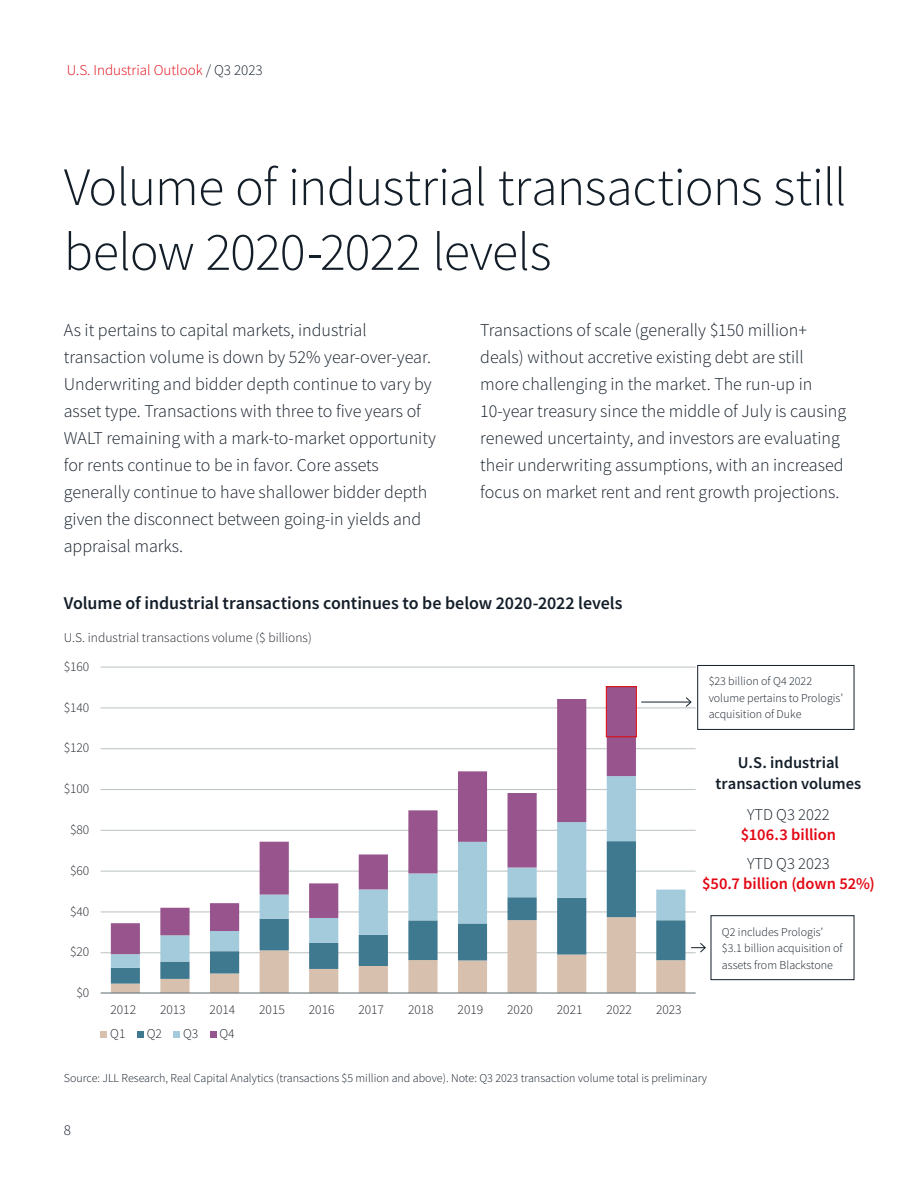
<style>
.page{position:relative;width:918px;height:1188px;background:#fff}
.page>*{position:absolute;margin:0;border:0;box-sizing:border-box;transform-origin:0 0}
.t1{font:300 54px/64.8px "Source Sans Pro";letter-spacing:-.015em;color:#141e29}
.t2{font:300 18px/27px "Source Sans Pro";color:#141e29}
.t3{font:600 18px "Source Sans Pro";letter-spacing:-.005em;color:#141e29}
.t4{font:600 16.5px "Source Sans Pro";color:#e30613}
.t5{font:600 16.5px/21px "Source Sans Pro";color:#141e29;text-align:center}
.t6{font:300 16.5px "Source Sans Pro";color:#141e29}
.t7{font:300 15px "Source Sans Pro";color:#e30613}
.t8{font:300 15px "Source Sans Pro";color:#141e29}
.t9{font:300 13.5px "Source Sans Pro";color:#1f232b}
.t10{font:300 12px/16.5px "Source Sans Pro";color:#131e29}
.t11{font:300 12px "Source Sans Pro";color:#141e29}
.s1{color:#141e29}
</style>
<div class="page">
<hr style="left:101px;top:952px;width:595px;height:1px;background:#c1c7c9">
<hr style="left:101px;top:911px;width:595px;height:1px;background:#c1c7c9">
<hr style="left:101px;top:871px;width:595px;height:1px;background:#c1c7c9">
<hr style="left:101px;top:830px;width:595px;height:1px;background:#c1c7c9">
<hr style="left:101px;top:789px;width:595px;height:1px;background:#c1c7c9">
<hr style="left:101px;top:748px;width:595px;height:1px;background:#c1c7c9">
<hr style="left:101px;top:707px;width:595px;height:1px;background:#c1c7c9">
<hr style="left:101px;top:667px;width:595px;height:1px;background:#c1c7c9">
<svg style="left:111px;top:984px;width:574px;height:8px;fill:#d8c0ae"></svg>
<svg style="left:111px;top:968px;width:574px;height:16px;fill:#d8c0ae"></svg>
<svg style="left:111px;top:829px;width:574px;height:139px"></svg>
<svg style="left:111px;top:687px;width:525px;height:267px"></svg>
<hr style="left:101px;top:992px;width:595px;height:2px;background:#6b787c">
<div style="left:101px;top:1031px;width:6px;height:7px;background:#d8c0ae"></div>
<div style="left:137px;top:1031px;width:7px;height:7px;background:#3f798f"></div>
<div style="left:173px;top:1031px;width:7px;height:7px;background:#a4cbdb"></div>
<div style="left:210px;top:1031px;width:7px;height:7px;background:#97548d"></div>
<div style="left:606px;top:686px;width:31px;height:51px;border:1px solid #dc0d15"></div>
<div style="left:698px;top:665px;width:156px;height:65px;border:1px solid #131e29"></div>
<div style="left:711px;top:916px;width:143px;height:64px;border:1px solid #131e29"></div>
<hr style="left:641px;top:702px;width:50px;height:1px;background:#131e29">
<svg style="left:686px;top:697px;width:5px;height:10px"></svg>
<svg style="left:691px;top:943px;width:15px;height:10px"></svg>
<p class="t7" style="left:67px;top:61px;width:198px">U.S. Industrial Outlook <span class="s1">/ Q3 2023</span></p>
<h1 class="t1" style="left:64px;top:155px;width:784px">Volume of industrial transactions still below 2020-2022 levels</h1>
<p class="t2" style="left:64px;top:317px;width:374px">As it pertains to capital markets, industrial transaction volume is down by 52% year-over-year.<br>Underwriting and bidder depth continue to vary by asset type. Transactions with three to five years of WALT remaining with a mark-to-market opportunity for rents continue to be in favor. Core assets generally continue to have shallower bidder depth given the disconnect between going-in yields and appraisal marks.</p>
<p class="t2" style="left:480px;top:317px;width:367px">Transactions of scale (generally $150 million+ deals) without accretive existing debt are still more challenging in the market. The run-up in 10-year treasury since the middle of July is causing renewed uncertainty, and investors are evaluating their underwriting assumptions, with an increased focus on market rent and rent growth projections.</p>
<p class="t3" style="left:64px;top:591px;width:560px">Volume of industrial transactions continues to be below 2020-2022 levels</p>
<p class="t9" style="left:64px;top:629px;width:250px">U.S. industrial transactions volume ($ billions)</p>
<p class="t9" style="left:64px;top:658px;width:27px">$160</p>
<p class="t9" style="left:64px;top:699px;width:27px">$140</p>
<p class="t9" style="left:64px;top:740px;width:27px">$120</p>
<p class="t9" style="left:64px;top:780px;width:27px">$100</p>
<p class="t9" style="left:70px;top:821px;width:21px">$80</p>
<p class="t9" style="left:70px;top:862px;width:21px">$60</p>
<p class="t9" style="left:70px;top:903px;width:21px">$40</p>
<p class="t9" style="left:70px;top:944px;width:21px">$20</p>
<p class="t9" style="left:77px;top:984px;width:14px">$0</p>
<p class="t9" style="left:110px;top:1001px;width:27px">2012</p>
<p class="t9" style="left:160px;top:1001px;width:27px">2013</p>
<p class="t9" style="left:210px;top:1001px;width:27px">2014</p>
<p class="t9" style="left:259px;top:1001px;width:27px">2015</p>
<p class="t9" style="left:309px;top:1001px;width:27px">2016</p>
<p class="t9" style="left:358px;top:1001px;width:27px">2017</p>
<p class="t9" style="left:408px;top:1001px;width:27px">2018</p>
<p class="t9" style="left:458px;top:1001px;width:27px">2019</p>
<p class="t9" style="left:507px;top:1001px;width:27px">2020</p>
<p class="t9" style="left:557px;top:1001px;width:27px">2021</p>
<p class="t9" style="left:606px;top:1001px;width:27px">2022</p>
<p class="t9" style="left:656px;top:1001px;width:27px">2023</p>
<p class="t9" style="left:110px;top:1026px;width:17px">Q1</p>
<p class="t9" style="left:147px;top:1026px;width:17px">Q2</p>
<p class="t9" style="left:183px;top:1026px;width:17px">Q3</p>
<p class="t9" style="left:220px;top:1026px;width:17px">Q4</p>
<p class="t10" style="left:709px;top:673px;width:136px">$23 billion of Q4 2022 volume pertains to Prologis’ acquisition of Duke</p>
<p class="t5" style="left:716px;top:752px;width:147px">U.S. industrial transaction volumes</p>
<p class="t6" style="left:747px;top:805px;width:84px">YTD Q3 2022</p>
<p class="t6" style="left:747px;top:854px;width:84px">YTD Q3 2023</p>
<p class="t4" style="left:741px;top:824px;width:97px">$106.3 billion</p>
<p class="t4" style="left:702px;top:873px;width:174px">$50.7 billion (down 52%)</p>
<p class="t10" style="left:722px;top:923px;width:122px">Q2 includes Prologis’ $3.1 billion acquisition of assets from Blackstone</p>
<p class="t11" style="left:64px;top:1070px;width:645px">Source: JLL Research, Real Capital Analytics (transactions $5 million and above). Note: Q3 2023 transaction volume total is preliminary</p>
<p class="t8" style="left:64px;top:1121px;width:9px">8</p>
</div>
